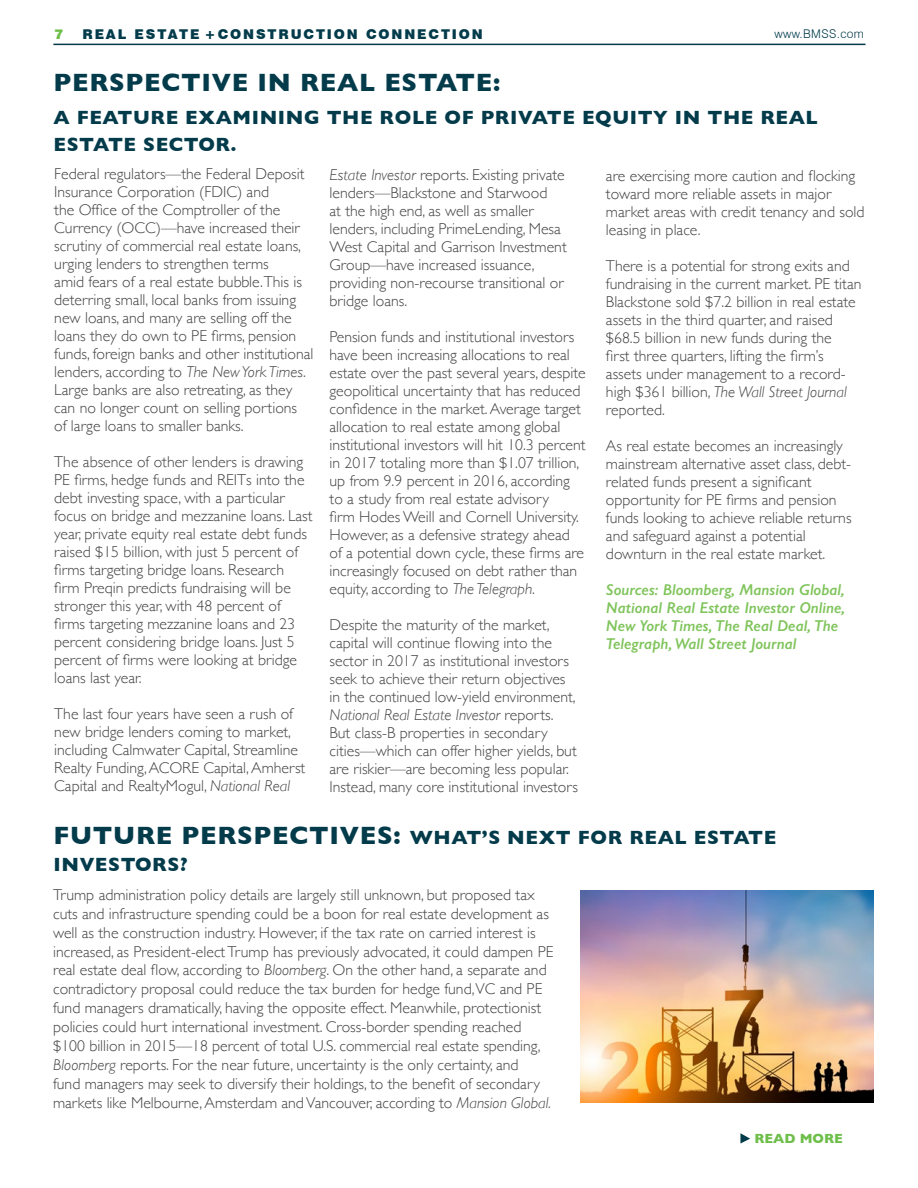
<style>
.page{position:relative;width:918px;height:1188px;background:#fff}
.page>*{position:absolute;margin:0;border:0;box-sizing:border-box;transform-origin:0 0}
.t1{font:700 25.5px "Gill Sans";letter-spacing:.03em;color:#033b4b}
.t2{font:700 19.5px/27px "Gill Sans";letter-spacing:.03em;color:#033b4b}
.t3{font:300 15.75px/18px "Gill Sans";color:#434345}
.t4{font:italic 600 15.75px/18px "Gill Sans";color:#7fc45b}
.t5{font:900 13.5px "Swiss 721 BT";letter-spacing:.14em;color:#033b4b}
.t6{font:700 13.5px "Gill Sans";color:#6ebe4a}
.t7{font:900 13.5px "Swiss 721 BT";color:#6ebe4a}
.t8{font:300 12px "Swiss 721 BT";letter-spacing:.03em;color:#033b4b}
.s1{font-style:italic}
.s2{font-size:25.5px}
</style>
<div class="page">
<hr style="left:53px;top:44px;width:813px;height:1px;background:#033b4b">
<svg style="left:740px;top:1133px;width:10px;height:11px"></svg>
<img style="left:580px;top:890px;width:294px;height:212px">
<p class="t7" style="left:54px;top:26px;width:10px">7</p>
<p class="t5" style="left:82px;top:26px;width:402px">REAL ESTATE + CONSTRUCTION CONNECTION</p>
<p class="t8" style="left:774px;top:27px;width:91px">www.BMSS.com</p>
<h1 class="t1" style="left:54px;top:62px;width:448px">PERSPECTIVE IN REAL ESTATE:</h1>
<p class="t2" style="left:54px;top:103px;width:766px">A FEATURE EXAMINING THE ROLE OF PRIVATE EQUITY IN THE REAL<br>ESTATE SECTOR.</p>
<p class="t3" style="left:54px;top:164px;width:261px">Federal regulators—the Federal Deposit Insurance Corporation (FDIC) and<br>the Office of the Comptroller of the Currency (OCC)—have increased their scrutiny of commercial real estate loans, urging lenders to strengthen terms<br>amid fears of a real estate bubble.This is deterring small, local banks from issuing new loans, and many are selling off the loans they do own to PE firms, pension funds, foreign banks and other institutional lenders, according to <span class="s1">The New York Times</span>.<br>Large banks are also retreating, as they can no longer count on selling portions<br>of large loans to smaller banks.</p>
<p class="t3" style="left:54px;top:452px;width:260px">The absence of other lenders is drawing PE firms, hedge funds and REITs into the debt investing space, with a particular focus on bridge and mezzanine loans. Last year, private equity real estate debt funds raised $15 billion, with just 5 percent of firms targeting bridge loans. Research firm Preqin predicts fundraising will be stronger this year, with 48 percent of firms targeting mezzanine loans and 23 percent considering bridge loans. Just 5 percent of firms were looking at bridge loans last year.</p>
<p class="t3" style="left:54px;top:704px;width:253px">The last four years have seen a rush of new bridge lenders coming to market, including Calmwater Capital, Streamline Realty Funding, ACORE Capital, Amherst Capital and RealtyMogul, <span class="s1">National Real</span></p>
<p class="t3" style="left:330px;top:165px;width:239px"><span class="s1">Estate Investor</span> reports. Existing private lenders—Blackstone and Starwood<br>at the high end, as well as smaller lenders, including PrimeLending, Mesa West Capital and Garrison Investment Group—have increased issuance, providing non-recourse transitional or bridge loans.</p>
<p class="t3" style="left:330px;top:327px;width:258px">Pension funds and institutional investors have been increasing allocations to real estate over the past several years, despite geopolitical uncertainty that has reduced confidence in the market. Average target allocation to real estate among global institutional investors will hit 10.3 percent in 2017 totaling more than $1.07 trillion, up from 9.9 percent in 2016, according to a study from real estate advisory<br>firm Hodes Weill and Cornell University.<br>However, as a defensive strategy ahead of a potential down cycle, these firms are increasingly focused on debt rather than equity, according to <span class="s1">The Telegraph</span>.</p>
<p class="t3" style="left:330px;top:615px;width:250px">Despite the maturity of the market, capital will continue flowing into the sector in 2017 as institutional investors seek to achieve their return objectives in the continued low-yield environment, <span class="s1">National Real Estate Investor</span> reports.<br>But class-B properties in secondary cities—which can offer higher yields, but are riskier—are becoming less popular.<br>Instead, many core institutional investors</p>
<p class="t3" style="left:606px;top:166px;width:260px">are exercising more caution and flocking toward more reliable assets in major market areas with credit tenancy and sold leasing in place.</p>
<p class="t3" style="left:606px;top:256px;width:257px">There is a potential for strong exits and fundraising in the current market. PE titan Blackstone sold $7.2 billion in real estate assets in the third quarter, and raised $68.5 billion in new funds during the<br>first three quarters, lifting the firm’s assets under management to a record&shy;high $361 billion, <span class="s1">The Wall Street Journal </span>reported.</p>
<p class="t3" style="left:606px;top:436px;width:247px">As real estate becomes an increasingly mainstream alternative asset class, debt&shy;related funds present a significant opportunity for PE firms and pension funds looking to achieve reliable returns and safeguard against a potential downturn in the real estate market.</p>
<p class="t4" style="left:606px;top:580px;width:241px">Sources: Bloomberg, Mansion Global, National Real Estate Investor Online, New York Times, The Real Deal, The Telegraph, Wall Street Journal</p>
<p class="t2" style="left:54px;top:823px;width:724px"><span class="s2">FUTURE PERSPECTIVES:</span> WHAT’S NEXT FOR REAL ESTATE<br>INVESTORS?</p>
<p class="t3" style="left:53px;top:885px;width:502px;line-height:18.9px">Trump administration policy details are largely still unknown, but proposed tax cuts and infrastructure spending could be a boon for real estate development as well as the construction industry. However, if the tax rate on carried interest is increased, as President-elect Trump has previously advocated, it could dampen PE real estate deal flow, according to <span class="s1">Bloomberg</span>. On the other hand, a separate and contradictory proposal could reduce the tax burden for hedge fund,VC and PE fund managers dramatically, having the opposite effect. Meanwhile, protectionist policies could hurt international investment. Cross-border spending reached $100 billion in 2015—18 percent of total U.S. commercial real estate spending, <span class="s1">Bloomberg</span> reports. For the near future, uncertainty is the only certainty, and<br>fund managers may seek to diversify their holdings, to the benefit of secondary markets like Melbourne, Amsterdam and Vancouver, according to <span class="s1">Mansion Global.</span></p>
<p class="t6" style="left:754px;top:1128px;width:90px">READ MORE</p>
</div>
